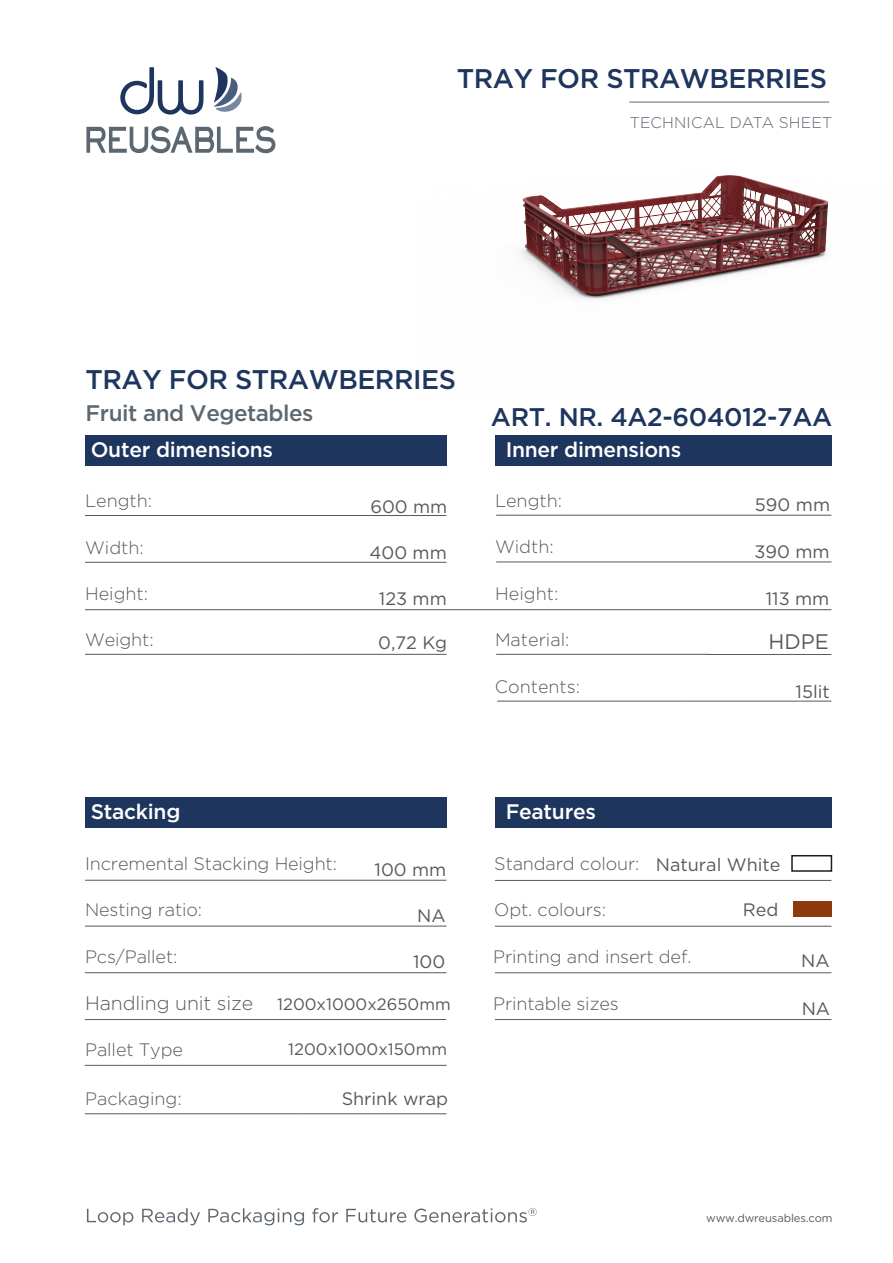
<style>
.page{position:relative;width:893px;height:1263px;background:#fff}
.page>*{position:absolute;margin:0;border:0;box-sizing:border-box;transform-origin:0 0}
.t1{font:500 27px "Gotham";letter-spacing:-.02em;color:#1e355e}
.t2{font:500 25.5px "Gotham";letter-spacing:-.015em;color:#1e355e}
.t3{font:500 22.5px "Gotham";letter-spacing:-.02em;color:#5d6770}
.t4{font:500 21px "Gotham";letter-spacing:-.015em;color:#fff}
.t5{font:21px "Gotham";color:#58595b}
.t6{font:300 19.5px "Gotham";letter-spacing:-.005em;color:#58595b}
.t7{font:300 18px "Gotham";letter-spacing:-.005em;color:#58595b}
.t8{font:18px "Gotham";color:#58595b}
.t9{font:16.5px "Gotham";color:#58595b}
.t10{font:300 15.6px "Gotham";letter-spacing:.015em;color:#5d6770}
.t11{font:11.25px "Gotham";letter-spacing:-.015em;color:#58595b}
.s1{font-weight:400;font-size:16.5px}
</style>
<div class="page">
<hr style="left:85px;top:515px;width:361px;height:1px;background:#58595b">
<hr style="left:496px;top:515px;width:335px;height:1px;background:#58595b">
<hr style="left:85px;top:562px;width:361px;height:1px;background:#58595b">
<hr style="left:496px;top:562px;width:335px;height:1px;background:#58595b">
<hr style="left:85px;top:880px;width:361px;height:1px;background:#58595b">
<hr style="left:85px;top:654px;width:213px;height:1px;background:#58595b">
<hr style="left:298px;top:654px;width:148px;height:1px;background:#58595b">
<hr style="left:497px;top:701px;width:186px;height:1px;background:#58595b">
<hr style="left:683px;top:701px;width:148px;height:1px;background:#58595b">
<hr style="left:85px;top:1113px;width:214px;height:1px;background:#58595b">
<hr style="left:299px;top:1113px;width:147px;height:1px;background:#58595b">
<hr style="left:496px;top:654px;width:213px;height:1px;background:#58595b">
<hr style="left:708px;top:654px;width:123px;height:1px;background:#58595b">
<hr style="left:85px;top:972px;width:361px;height:1px;background:#58595b">
<hr style="left:85px;top:926px;width:361px;height:1px;background:#58595b">
<hr style="left:495px;top:880px;width:336px;height:1px;background:#58595b">
<svg style="left:86px;top:126px;width:189px;height:27px"></svg>
<svg style="left:213px;top:67px;width:29px;height:45px"></svg>
<svg style="left:120px;top:67px;width:83px;height:48px"></svg>
<svg style="left:87px;top:1209px;width:46px;height:16px"></svg>
<svg style="left:142px;top:1208px;width:58px;height:17px"></svg>
<svg style="left:208px;top:1208px;width:96px;height:17px"></svg>
<svg style="left:312px;top:1208px;width:26px;height:14px"></svg>
<svg style="left:346px;top:1209px;width:60px;height:13px"></svg>
<svg style="left:414px;top:1208px;width:123px;height:14px"></svg>
<div style="left:791px;top:855px;width:41px;height:17px;background:#fff;border:2px solid #1d1d1b"></div>
<hr style="left:495px;top:926px;width:336px;height:1px;background:#58595b">
<hr style="left:495px;top:972px;width:336px;height:1px;background:#58595b">
<div style="left:793px;top:901px;width:38px;height:16px;background:#8d3b0e"></div>
<hr style="left:495px;top:1019px;width:336px;height:1px;background:#58595b">
<hr style="left:85px;top:1019px;width:361px;height:1px;background:#58595b">
<hr style="left:85px;top:1065px;width:361px;height:1px;background:#58595b">
<hr style="left:85px;top:609px;width:746px;height:1px;background:#58595b">
<div style="left:85px;top:435px;width:361px;height:31px;background:#1e355e"></div>
<div style="left:85px;top:797px;width:361px;height:31px;background:#1e355e"></div>
<div style="left:495px;top:797px;width:336px;height:31px;background:#1e355e"></div>
<div style="left:495px;top:435px;width:336px;height:31px;background:#1e355e"></div>
<img style="left:519px;top:101px;width:311px;height:198px">
<h1 class="t1" style="left:457px;top:63px;width:372px">TRAY FOR STRAWBERRIES</h1>
<p class="t10" style="left:630px;top:114px;width:204px">TECHNICAL DATA SHEET</p>
<h1 class="t1" style="left:86px;top:364px;width:372px">TRAY FOR STRAWBERRIES</h1>
<p class="t3" style="left:86px;top:400px;width:229px">Fruit and Vegetables</p>
<p class="t4" style="left:91px;top:438px;width:184px">Outer dimensions</p>
<h2 class="t2" style="left:491px;top:402px;width:343px">ART. NR. 4A2-604012-7AA</h2>
<p class="t4" style="left:506px;top:438px;width:177px">Inner dimensions</p>
<p class="t7" style="left:85px;top:491px;width:69px">Length:</p>
<p class="t7" style="left:85px;top:538px;width:60px">Width:</p>
<p class="t8" style="left:369px;top:543px;width:79px">400 mm</p>
<p class="t8" style="left:370px;top:497px;width:79px">600 mm</p>
<p class="t7" style="left:495px;top:490px;width:69px">Length:</p>
<p class="t7" style="left:495px;top:537px;width:60px">Width:</p>
<p class="t7" style="left:85px;top:584px;width:65px">Height:</p>
<p class="t7" style="left:495px;top:584px;width:65px">Height:</p>
<p class="t8" style="left:379px;top:589px;width:69px">123 mm</p>
<p class="t8" style="left:755px;top:494px;width:77px">590 mm</p>
<p class="t8" style="left:754px;top:542px;width:77px">390 mm</p>
<p class="t8" style="left:766px;top:589px;width:65px">113 mm</p>
<p class="t7" style="left:85px;top:630px;width:70px">Weight:</p>
<p class="t8" style="left:378px;top:633px;width:71px">0,72 Kg</p>
<p class="t7" style="left:495px;top:630px;width:76px">Material:</p>
<p class="t5" style="left:768px;top:630px;width:62px">HDPE</p>
<p class="t7" style="left:495px;top:676px;width:87px">Contents:</p>
<p class="t8" style="left:796px;top:682px;width:36px">15lit</p>
<p class="t4" style="left:91px;top:800px;width:91px">Stacking</p>
<p class="t4" style="left:506px;top:800px;width:92px">Features</p>
<p class="t7" style="left:85px;top:854px;width:253px">Incremental Stacking Height:</p>
<p class="t8" style="left:375px;top:859px;width:73px">100 mm</p>
<p class="t7" style="left:494px;top:854px;width:147px">Standard colour:</p>
<p class="t8" style="left:656px;top:855px;width:126px">Natural White</p>
<p class="t7" style="left:85px;top:900px;width:119px">Nesting ratio:</p>
<p class="t8" style="left:417px;top:905px;width:30px">NA</p>
<p class="t7" style="left:494px;top:900px;width:113px">Opt. colours:</p>
<p class="t8" style="left:743px;top:900px;width:37px">Red</p>
<p class="t7" style="left:85px;top:946px;width:94px">Pcs/Pallet:</p>
<p class="t8" style="left:413px;top:951px;width:34px">100</p>
<p class="t7" style="left:493px;top:947px;width:200px">Printing and insert def.</p>
<p class="t8" style="left:801px;top:951px;width:30px">NA</p>
<p class="t6" style="left:85px;top:992px;width:367px">Handling unit size <span class="s1">1200x1000x2650mm</span></p>
<p class="t7" style="left:493px;top:994px;width:127px">Printable sizes</p>
<p class="t8" style="left:802px;top:999px;width:30px">NA</p>
<p class="t7" style="left:85px;top:1039px;width:99px">Pallet Type</p>
<p class="t9" style="left:288px;top:1040px;width:160px">1200x1000x150mm</p>
<p class="t7" style="left:85px;top:1089px;width:98px">Packaging:</p>
<p class="t8" style="left:342px;top:1089px;width:108px">Shrink wrap</p>
<p class="t11" style="left:706px;top:1211px;width:128px">www.dwreusables.com</p>
</div>
